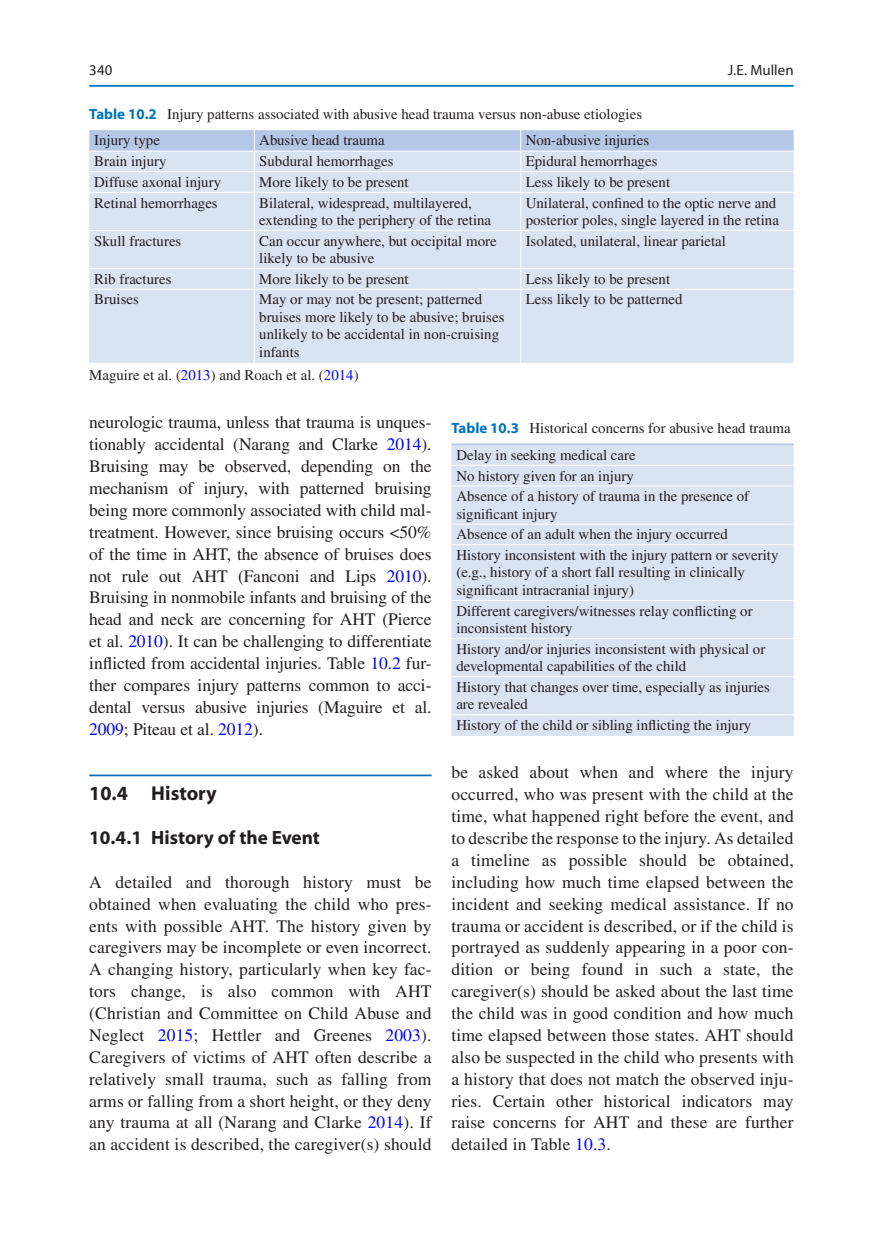
<style>
.page{position:relative;width:883px;height:1260px;background:#fff}
.page>*{position:absolute;margin:0;border:0;box-sizing:border-box;transform-origin:0 0}
.t1{font:700 20.12px "Fwbchw Myriad";color:#231f20}
.t2{font:700 19.25px "Fwbchw Myriad";color:#231f20}
.t3{font:17.5px/21.9px "Rbmmjb Times";letter-spacing:.01em;color:#231f20;text-align:justify}
.t4{font:14.88px/17.5px "Rbmmjb Times";color:#231f20}
.t5{font:14.88px "Kshtfm Myriad";letter-spacing:.005em;color:#231f20}
.t6{font:14.88px "Qwktxp Myriad";color:#231f20}
.s1{font-family:"Fwbchw Myriad";font-weight:700;color:#0073bc}
.s2{color:#0000fa}
</style>
<div class="page">
<hr style="left:89px;top:775px;width:343px;height:1px;background:#0073bc">
<div style="left:89px;top:193px;width:705px;height:170px;background:#d9e3f2"></div>
<svg style="left:89px;top:130px;width:705px;height:62px;background:#cedbee"></svg>
<hr style="left:254px;top:193px;width:1px;height:37px;background:#fff">
<hr style="left:520px;top:193px;width:1px;height:37px;background:#fff">
<hr style="left:89px;top:230px;width:165px;height:1px;background:#fff">
<hr style="left:254px;top:230px;width:267px;height:1px;background:#fff">
<hr style="left:254px;top:231px;width:1px;height:37px;background:#fff">
<hr style="left:521px;top:230px;width:273px;height:1px;background:#fff">
<hr style="left:520px;top:231px;width:1px;height:37px;background:#fff">
<hr style="left:89px;top:268px;width:165px;height:1px;background:#fff">
<hr style="left:254px;top:268px;width:267px;height:1px;background:#fff">
<svg style="left:254px;top:269px;width:1px;height:20px"></svg>
<hr style="left:521px;top:268px;width:273px;height:1px;background:#fff">
<svg style="left:520px;top:269px;width:1px;height:20px"></svg>
<hr style="left:254px;top:289px;width:267px;height:1px;background:#fff">
<hr style="left:521px;top:289px;width:273px;height:1px;background:#fff">
<hr style="left:520px;top:290px;width:1px;height:73px;background:#fff">
<hr style="left:89px;top:289px;width:165px;height:1px;background:#fff">
<hr style="left:254px;top:290px;width:1px;height:73px;background:#fff">
<div style="left:451px;top:445px;width:343px;height:291px;background:#d9e3f2"></div>
<hr style="left:451px;top:443px;width:343px;height:2px;background:#b5c7e6">
<hr style="left:451px;top:465px;width:343px;height:1px;background:#fff">
<hr style="left:451px;top:486px;width:343px;height:1px;background:#fff">
<hr style="left:451px;top:524px;width:343px;height:1px;background:#fff">
<hr style="left:451px;top:544px;width:343px;height:1px;background:#fff">
<hr style="left:451px;top:600px;width:343px;height:1px;background:#fff">
<hr style="left:451px;top:638px;width:343px;height:1px;background:#fff">
<hr style="left:451px;top:676px;width:343px;height:1px;background:#fff">
<hr style="left:451px;top:714px;width:343px;height:1px;background:#fff">
<hr style="left:89px;top:85px;width:705px;height:2px;background:#0073bc">
<p class="t6" style="left:89px;top:63px;width:25px">340</p>
<p class="t4" style="left:94px;top:100px;width:549px;line-height:26.6px;text-indent:-5px"><span class="s1">Table 10.2</span> Injury patterns associated with abusive head trauma versus non-abuse etiologies<br>Injury type</p>
<p class="t4" style="left:259px;top:132px;width:127px">Abusive head trauma</p>
<p class="t4" style="left:526px;top:132px;width:125px">Non-abusive injuries</p>
<p class="t5" style="left:728px;top:63px;width:68px">J.E. Mullen</p>
<p class="t4" style="left:94px;top:152px;width:74px">Brain injury</p>
<p class="t4" style="left:259px;top:152px;width:136px">Subdural hemorrhages</p>
<p class="t4" style="left:526px;top:152px;width:133px">Epidural hemorrhages</p>
<p class="t4" style="left:94px;top:173px;width:128px">Diffuse axonal injury</p>
<p class="t4" style="left:259px;top:173px;width:151px">More likely to be present</p>
<p class="t4" style="left:526px;top:173px;width:146px">Less likely to be present</p>
<p class="t4" style="left:94px;top:194px;width:125px">Retinal hemorrhages</p>
<p class="t4" style="left:259px;top:194px;width:233px">Bilateral, widespread, multilayered, extending to the periphery of the retina</p>
<p class="t4" style="left:526px;top:194px;width:255px">Unilateral, confined to the optic nerve and posterior poles, single layered in the retina</p>
<p class="t4" style="left:94px;top:232px;width:89px">Skull fractures</p>
<p class="t4" style="left:259px;top:232px;width:239px">Can occur anywhere, but occipital more likely to be abusive</p>
<p class="t4" style="left:526px;top:232px;width:202px">Isolated, unilateral, linear parietal</p>
<p class="t4" style="left:94px;top:270px;width:79px">Rib fractures</p>
<p class="t4" style="left:259px;top:270px;width:151px">More likely to be present</p>
<p class="t4" style="left:526px;top:270px;width:146px">Less likely to be present</p>
<p class="t4" style="left:94px;top:291px;width:46px">Bruises</p>
<p class="t4" style="left:259px;top:291px;width:247px">May or may not be present; patterned bruises more likely to be abusive; bruises unlikely to be accidental in non-cruising infants</p>
<p class="t4" style="left:526px;top:291px;width:158px">Less likely to be patterned</p>
<p class="t4" style="left:89px;top:367px;width:271px">Maguire et al. (<span class="s2">2013</span>) and Roach et al. (<span class="s2">2014</span>)</p>
<p class="t4" style="left:456px;top:414px;width:336px;line-height:26.9px;text-indent:-5px"><span class="s1">Table 10.3</span> Historical concerns for abusive head trauma<br>Delay in seeking medical care</p>
<p class="t4" style="left:456px;top:465px;width:294px;line-height:20.7px">No history given for an injury<br>Absence of a history of trauma in the presence of</p>
<p class="t4" style="left:456px;top:503px;width:324px;line-height:20.7px">significant injury<br>Absence of an adult when the injury occurred<br>History inconsistent with the injury pattern or severity</p>
<p class="t4" style="left:456px;top:564px;width:290px">(e.g., history of a short fall resulting in clinically significant intracranial injury)</p>
<p class="t4" style="left:456px;top:602px;width:298px">Different caregivers/witnesses relay conflicting or inconsistent history</p>
<p class="t4" style="left:456px;top:640px;width:310px">History and/or injuries inconsistent with physical or developmental capabilities of the child</p>
<p class="t4" style="left:456px;top:678px;width:315px">History that changes over time, especially as injuries are revealed</p>
<p class="t4" style="left:456px;top:716px;width:297px">History of the child or sibling inflicting the injury</p>
<p class="t3" style="left:89px;top:412px;width:344px">neurologic trauma, unless that trauma is unques&shy;tionably accidental (Narang and Clarke <span class="s2">2014</span>).<br>Bruising may be observed, depending on the mechanism of injury, with patterned bruising being more commonly associated with child mal&shy;treatment. However, since bruising occurs &lt;50% of the time in AHT, the absence of bruises does not rule out AHT (Fanconi and Lips <span class="s2">2010</span>).<br>Bruising in nonmobile infants and bruising of the head and neck are concerning for AHT (Pierce et al. <span class="s2">2010</span>). It can be challenging to differentiate inflicted from accidental injuries. Table <span class="s2">10.2</span> fur&shy;ther compares injury patterns common to acci&shy;dental versus abusive injuries (Maguire et al.<br><span class="s2">2009</span>; Piteau et al. <span class="s2">2012</span>).</p>
<p class="t1" style="left:89px;top:783px;width:129px">10.4 History</p>
<p class="t2" style="left:89px;top:828px;width:232px">10.4.1 History of the Event</p>
<p class="t3" style="left:89px;top:871px;width:344px">A detailed and thorough history must be obtained when evaluating the child who pres&shy;ents with possible AHT. The history given by caregivers may be incomplete or even incorrect.<br>A changing history, particularly when key fac&shy;tors change, is also common with AHT (Christian and Committee on Child Abuse and Neglect <span class="s2">2015</span>; Hettler and Greenes <span class="s2">2003</span>).<br>Caregivers of victims of AHT often describe a relatively small trauma, such as falling from arms or falling from a short height, or they deny any trauma at all (Narang and Clarke <span class="s2">2014</span>). If an accident is described, the caregiver(s) should</p>
<p class="t3" style="left:451px;top:762px;width:344px">be asked about when and where the injury occurred, who was present with the child at the time, what happened right before the event, and to describe the response to the injury. As detailed a timeline as possible should be obtained, including how much time elapsed between the incident and seeking medical assistance. If no trauma or accident is described, or if the child is portrayed as suddenly appearing in a poor con&shy;dition or being found in such a state, the caregiver(s) should be asked about the last time the child was in good condition and how much time elapsed between those states. AHT should also be suspected in the child who presents with a history that does not match the observed inju&shy;ries. Certain other historical indicators may raise concerns for AHT and these are further detailed in Table <span class="s2">10.3</span>.</p>
</div>
